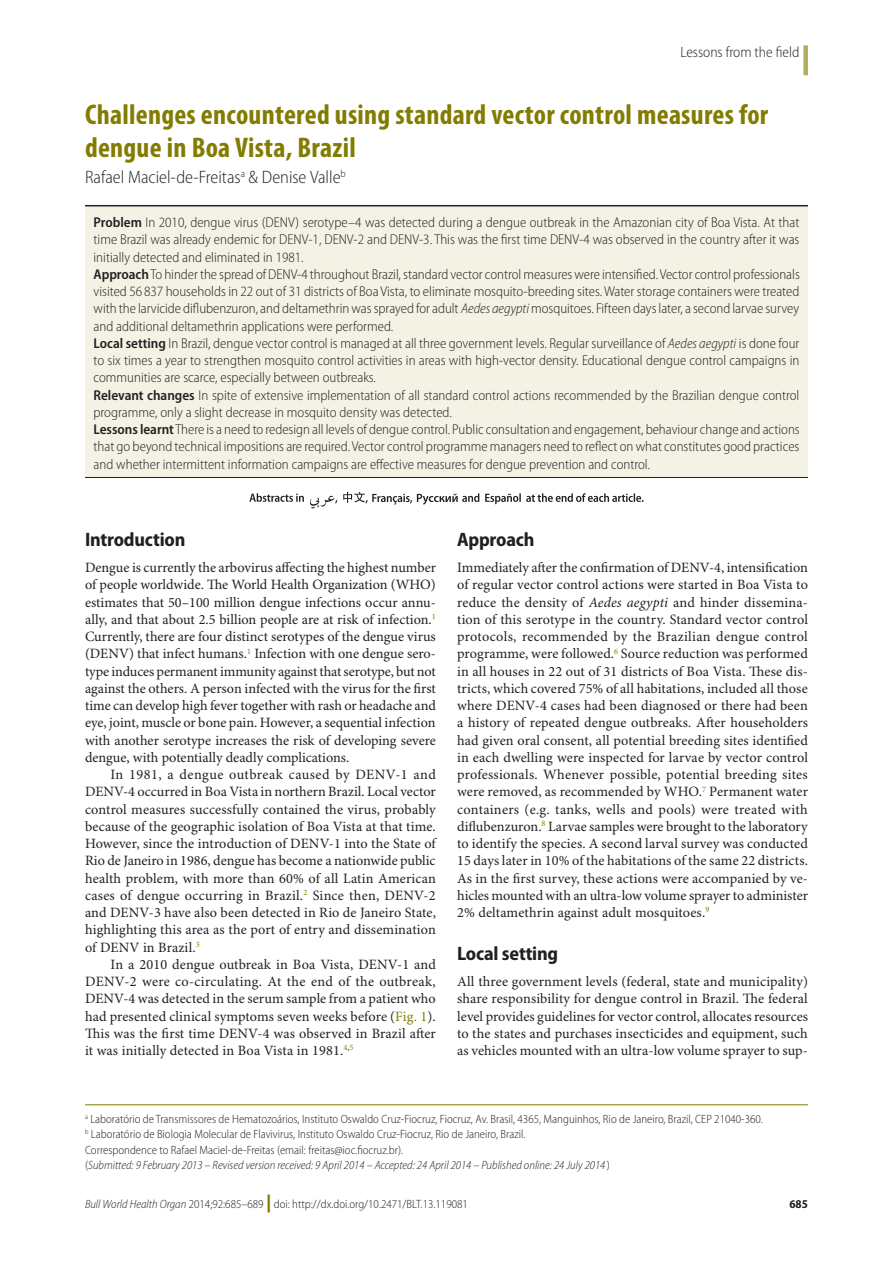
<style>
.page{position:relative;width:893px;height:1263px;background:#fff}
.page>*{position:absolute;margin:0;border:0;box-sizing:border-box;transform-origin:0 0}
.Article_Title{font:700 condensed 28.5px/33.8px "Myriad Pro";letter-spacing:.01em;color:#827c00}
.Head_1{font:700 semi-condensed 19.5px "Myriad Pro";letter-spacing:-.01em;color:#231f20}
.Authors{font:300 semi-condensed 18px "Myriad Pro";color:#231f20}
.Section_Title{font:300 semi-condensed 15px "Myriad Pro";color:#231f20}
.Para_No_Ind{font:14.25px/17.2px "Minion Pro";letter-spacing:.005em;color:#231f20;text-align:justify}
.Abstract_No_Ind{font:300 semi-condensed 14.25px/17.2px "Myriad Pro";color:#231f20;text-align:justify}
.Para_Ind{font:14.25px/17.2px "Minion Pro";letter-spacing:.01em;color:#231f20;text-align:justify}
.Affiliations{font:300 semi-condensed 12px "Myriad Pro";color:#231f20}
.Submission_info{font:italic 300 semi-condensed 12px "Myriad Pro";color:#231f20}
.t1{font:700 semi-condensed 12px "Myriad Pro";color:#231f20}
.s1{font-weight:600}
.s2{font-style:italic}
.s3{color:#827c00}
.s4{font-style:normal}
.s5{font-weight:900;font-stretch:normal;font-size:18px;color:#827c00}
</style>
<div class="page">
<div style="left:803px;top:45px;width:5px;height:30px;background:#b2ac5f"></div>
<div style="left:85px;top:205px;width:723px;height:272px;background:#f3f2e4"></div>
<hr style="left:85px;top:1104px;width:723px;height:1px;background:#827c00">
<hr style="left:85px;top:205px;width:723px;height:1px;background:#231f20">
<hr style="left:85px;top:477px;width:723px;height:1px;background:#231f20">
<svg style="left:310px;top:492px;width:334px;height:17px"></svg>
<svg style="left:249px;top:493px;width:55px;height:9px"></svg>
<p class="Section_Title" style="left:680px;top:44px;width:120px">Lessons from the field</p>
<p class="Article_Title" style="left:85px;top:98px;width:685px">Challenges encountered using standard vector control measures for dengue in Boa Vista, Brazil</p>
<p class="Authors" style="left:85px;top:167px;width:262px">Rafael Maciel-de-Freitas<sup>a</sup> &amp; Denise Valle<sup>b</sup></p>
<p class="Abstract_No_Ind" style="left:94px;top:214px;width:707px"><span class="s1">Problem</span> In 2010, dengue virus (DENV) serotype–4 was detected during a dengue outbreak in the Amazonian city of Boa Vista. At that time Brazil was already endemic for DENV-1, DENV-2 and DENV-3. This was the first time DENV-4 was observed in the country after it was initially detected and eliminated in 1981.</p>
<p class="Abstract_No_Ind" style="left:94px;top:266px;width:708px"><span class="s1">Approach</span> To hinder the spread of DENV-4 throughout Brazil, standard vector control measures were intensified. Vector control professionals visited 56 837 households in 22 out of 31 districts of Boa Vista, to eliminate mosquito-breeding sites. Water storage containers were treated with the larvicide diflubenzuron, and deltamethrin was sprayed for adult <span class="s2">Aedes aegypti</span> mosquitoes. Fifteen days later, a second larvae survey and additional deltamethrin applications were performed.</p>
<p class="Abstract_No_Ind" style="left:94px;top:335px;width:707px"><span class="s1">Local setting</span> In Brazil, dengue vector control is managed at all three government levels. Regular surveillance of <span class="s2">Aedes aegypti</span> is done four to six times a year to strengthen mosquito control activities in areas with high-vector density. Educational dengue control campaigns in communities are scarce, especially between outbreaks.</p>
<p class="Abstract_No_Ind" style="left:94px;top:386px;width:707px"><span class="s1">Relevant changes</span> In spite of extensive implementation of all standard control actions recommended by the Brazilian dengue control programme, only a slight decrease in mosquito density was detected.</p>
<p class="Abstract_No_Ind" style="left:94px;top:421px;width:708px"><span class="s1">Lessons learnt</span> There is a need to redesign all levels of dengue control. Public consultation and engagement, behaviour change and actions that go beyond technical impositions are required. Vector control programme managers need to reflect on what constitutes good practices and whether intermittent information campaigns are effective measures for dengue prevention and control.</p>
<p class="Head_1" style="left:85px;top:529px;width:102px">Introduction</p>
<p class="Para_No_Ind" style="left:85px;top:559px;width:353px">Dengue is currently the arbovirus affecting the highest number of people worldwide. The World Health Organization (WHO) estimates that 50–100 million dengue infections occur annu&shy;ally, and that about 2.5 billion people are at risk of infection.<sup>1<br></sup>Currently, there are four distinct serotypes of the dengue virus (DENV) that infect humans.<sup>1</sup> Infection with one dengue sero&shy;type induces permanent immunity against that serotype, but not against the others. A person infected with the virus for the first time can develop high fever together with rash or headache and eye, joint, muscle or bone pain. However, a sequential infection with another serotype increases the risk of developing severe dengue, with potentially deadly complications.</p>
<p class="Para_Ind" style="left:85px;top:766px;width:352px;text-indent:26px">In 1981, a dengue outbreak caused by DENV-1 and DENV-4 occurred in Boa Vista in northern Brazil. Local vector control measures successfully contained the virus, probably because of the geographic isolation of Boa Vista at that time.<br>However, since the introduction of DENV-1 into the State of Rio de Janeiro in 1986, dengue has become a nationwide public health problem, with more than 60% of all Latin American cases of dengue occurring in Brazil.<sup>2</sup> Since then, DENV-2 and DENV-3 have also been detected in Rio de Janeiro State, highlighting this area as the port of entry and dissemination of DENV in Brazil.<sup>3</sup></p>
<p class="Para_Ind" style="left:85px;top:956px;width:352px;text-indent:26px">In a 2010 dengue outbreak in Boa Vista, DENV-1 and DENV-2 were co-circulating. At the end of the outbreak, DENV-4 was detected in the serum sample from a patient who had presented clinical symptoms seven weeks before (<span class="s3">Fig. 1</span>).<br>This was the first time DENV-4 was observed in Brazil after it was initially detected in Boa Vista in 1981.<sup>4</sup><sup>,</sup><sup>5</sup></p>
<p class="Head_1" style="left:457px;top:529px;width:79px">Approach</p>
<p class="Para_No_Ind" style="left:457px;top:559px;width:352px">Immediately after the confirmation of DENV-4, intensification of regular vector control actions were started in Boa Vista to reduce the density of <span class="s2">Aedes aegypti</span> and hinder dissemina&shy;tion of this serotype in the country. Standard vector control protocols, recommended by the Brazilian dengue control programme, were followed.<sup>6</sup> Source reduction was performed in all houses in 22 out of 31 districts of Boa Vista. These dis&shy;tricts, which covered 75% of all habitations, included all those where DENV-4 cases had been diagnosed or there had been a history of repeated dengue outbreaks. After householders had given oral consent, all potential breeding sites identified in each dwelling were inspected for larvae by vector control professionals. Whenever possible, potential breeding sites were removed, as recommended by WHO.<sup>7</sup> Permanent water containers (e.g. tanks, wells and pools) were treated with diflubenzuron.<sup>8</sup> Larvae samples were brought to the laboratory to identify the species. A second larval survey was conducted 15 days later in 10% of the habitations of the same 22 districts.<br>As in the first survey, these actions were accompanied by ve&shy;hicles mounted with an ultra-low volume sprayer to administer 2% deltamethrin against adult mosquitoes.<sup>9</sup></p>
<p class="Head_1" style="left:457px;top:943px;width:103px">Local setting</p>
<p class="Para_No_Ind" style="left:457px;top:973px;width:353px">All three government levels (federal, state and municipality) share responsibility for dengue control in Brazil. The federal level provides guidelines for vector control, allocates resources to the states and purchases insecticides and equipment, such as vehicles mounted with an ultra-low volume sprayer to sup-</p>
<p class="Affiliations" style="left:85px;top:1112px;width:679px"><sup>a</sup> Laboratório de Transmissores de Hematozoários, Instituto Oswaldo Cruz-Fiocruz, Fiocruz, Av. Brasil, 4365, Manguinhos, Rio de Janeiro, Brazil, CEP 21040-360.</p>
<p class="Affiliations" style="left:85px;top:1128px;width:442px"><sup>b</sup> Laboratório de Biologia Molecular de Flavivirus, Instituto Oswaldo Cruz-Fiocruz, Rio de Janeiro, Brazil.</p>
<p class="Affiliations" style="left:85px;top:1143px;width:320px">Correspondence to Rafael Maciel-de-Freitas (email: freitas@ioc.fiocruz.br).</p>
<p class="Submission_info" style="left:85px;top:1159px;width:526px"><span class="s4">(</span>Submitted: 9 February 2013 – Revised version received: 9 April 2014 – Accepted: 24 April 2014 – Published online: 24 July 2014 <span class="s4">)</span></p>
<p class="Affiliations" style="left:85px;top:1198px;width:384px"><span class="s2">Bull World Health Organ</span> 2014;92:685–689 <span class="s5">|</span> doi: http://dx.doi.org/10.2471/BLT.13.119081</p>
<p class="t1" style="left:789px;top:1197px;width:20px">685</p>
</div>
